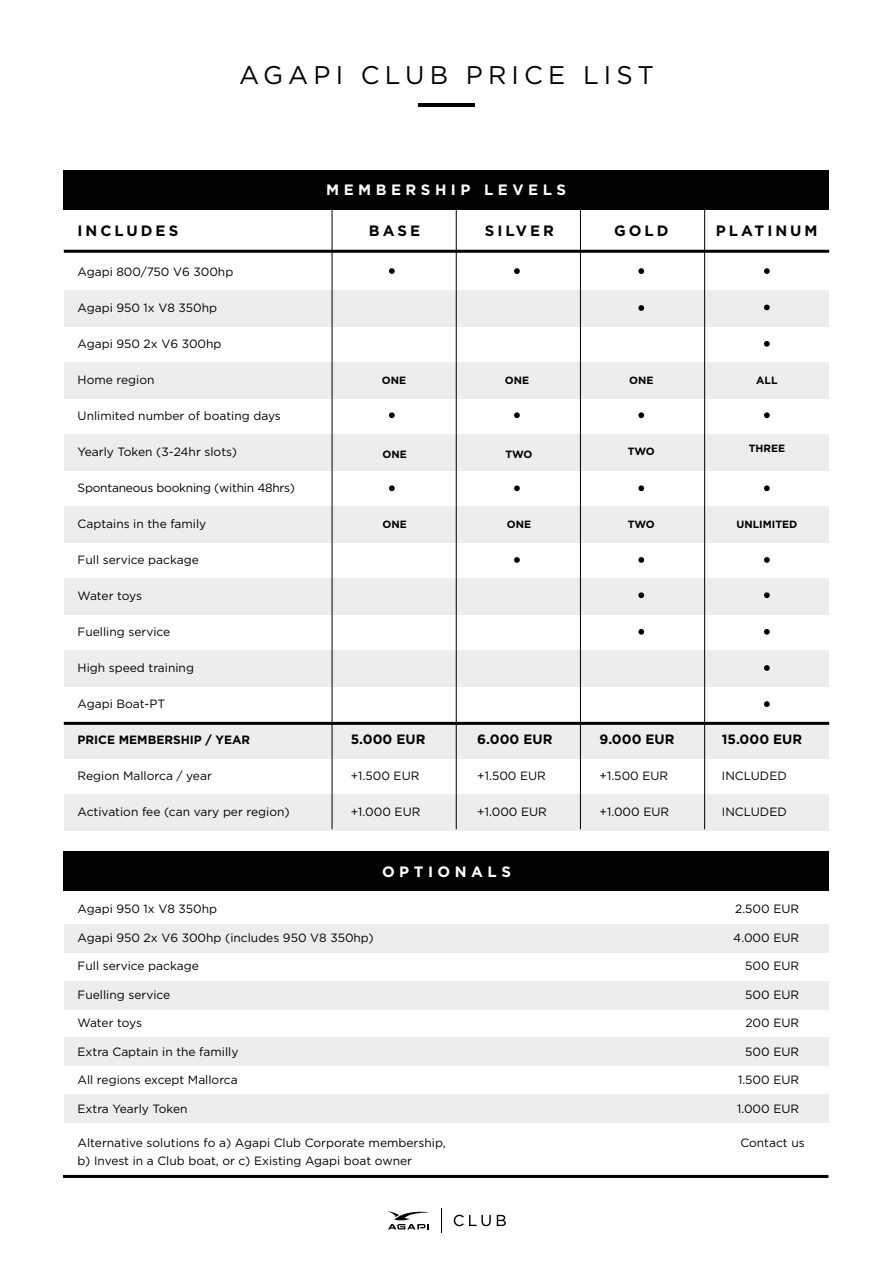
<style>
.page{position:relative;width:893px;height:1263px;background:#fff}
.page>*{position:absolute;margin:0;border:0;box-sizing:border-box;transform-origin:0 0}
.t1{font:25.5px "Gotham";letter-spacing:.2em;color:#000}
.t2{font:700 15px "Gotham";letter-spacing:.2em;color:#000}
.t3{font:700 15px "Gotham";letter-spacing:.3em;color:#fff}
.t4{font:700 13.5px "Gotham";color:#000}
.t5{font:12px/18px "Gotham";color:#000}
.t6{font:12px "Gotham";letter-spacing:-.02em;color:#000}
.t7{font:700 12px "Gotham";color:#000}
.t8{font:700 10.5px "Gotham";color:#000}
</style>
<div class="page">
<div style="left:64px;top:290px;width:764px;height:36px;background:#ededed"></div>
<div style="left:64px;top:362px;width:764px;height:36px;background:#ededed"></div>
<div style="left:64px;top:434px;width:764px;height:36px;background:#ededed"></div>
<div style="left:64px;top:506px;width:764px;height:36px;background:#ededed"></div>
<div style="left:64px;top:578px;width:764px;height:36px;background:#ededed"></div>
<div style="left:64px;top:650px;width:764px;height:36px;background:#ededed"></div>
<div style="left:64px;top:722px;width:764px;height:36px;background:#ededed"></div>
<div style="left:64px;top:794px;width:764px;height:36px;background:#ededed"></div>
<div style="left:64px;top:170px;width:765px;height:40px;background:#000"></div>
<hr style="left:418px;top:103px;width:57px;height:3px;background:#000">
<svg style="left:388px;top:1211px;width:41px;height:18px"></svg>
<svg style="left:441px;top:1208px;width:1px;height:24px"></svg>
<svg style="left:454px;top:1215px;width:37px;height:11px"></svg>
<svg style="left:497px;top:1215px;width:9px;height:11px"></svg>
<hr style="left:64px;top:250px;width:765px;height:3px;background:#000">
<hr style="left:64px;top:722px;width:765px;height:3px;background:#000">
<hr style="left:332px;top:200px;width:1px;height:629px;background:#000">
<hr style="left:456px;top:205px;width:1px;height:624px;background:#000">
<hr style="left:580px;top:205px;width:1px;height:624px;background:#000">
<hr style="left:704px;top:205px;width:1px;height:624px;background:#000">
<svg style="left:389px;top:268px;width:6px;height:6px"></svg>
<svg style="left:389px;top:412px;width:6px;height:6px"></svg>
<svg style="left:389px;top:485px;width:6px;height:6px"></svg>
<svg style="left:514px;top:268px;width:6px;height:6px"></svg>
<svg style="left:514px;top:412px;width:6px;height:6px"></svg>
<svg style="left:514px;top:485px;width:6px;height:6px"></svg>
<svg style="left:514px;top:557px;width:6px;height:6px"></svg>
<svg style="left:638px;top:268px;width:6px;height:6px"></svg>
<svg style="left:638px;top:412px;width:6px;height:6px"></svg>
<svg style="left:638px;top:485px;width:6px;height:6px"></svg>
<svg style="left:638px;top:557px;width:6px;height:6px"></svg>
<svg style="left:638px;top:592px;width:6px;height:6px"></svg>
<svg style="left:638px;top:629px;width:6px;height:6px"></svg>
<svg style="left:638px;top:305px;width:6px;height:6px"></svg>
<svg style="left:764px;top:268px;width:6px;height:6px"></svg>
<svg style="left:764px;top:412px;width:6px;height:6px"></svg>
<svg style="left:764px;top:485px;width:6px;height:6px"></svg>
<svg style="left:764px;top:557px;width:6px;height:6px"></svg>
<svg style="left:764px;top:592px;width:6px;height:6px"></svg>
<svg style="left:764px;top:629px;width:6px;height:6px"></svg>
<svg style="left:764px;top:665px;width:6px;height:6px"></svg>
<svg style="left:764px;top:701px;width:6px;height:6px"></svg>
<svg style="left:764px;top:305px;width:6px;height:5px"></svg>
<svg style="left:764px;top:341px;width:6px;height:6px"></svg>
<div style="left:64px;top:924px;width:764px;height:29px;background:#ededed"></div>
<div style="left:64px;top:981px;width:764px;height:28px;background:#ededed"></div>
<div style="left:64px;top:1037px;width:764px;height:29px;background:#ededed"></div>
<div style="left:64px;top:1094px;width:764px;height:29px;background:#ededed"></div>
<div style="left:64px;top:851px;width:765px;height:40px;background:#000"></div>
<hr style="left:63px;top:1175px;width:765px;height:3px;background:#000">
<h1 class="t1" style="left:239px;top:59px;width:416px">AGAPI CLUB PRICE LIST</h1>
<p class="t3" style="left:326px;top:180px;width:241px">MEMBERSHIP LEVELS</p>
<p class="t2" style="left:78px;top:220px;width:102px">INCLUDES</p>
<p class="t2" style="left:369px;top:220px;width:53px">BASE</p>
<p class="t2" style="left:485px;top:220px;width:71px">SILVER</p>
<p class="t2" style="left:614px;top:220px;width:56px">GOLD</p>
<p class="t2" style="left:716px;top:220px;width:103px">PLATINUM</p>
<p class="t5" style="left:78px;top:262px;width:157px">Agapi 800/750 V6 300hp</p>
<p class="t5" style="left:78px;top:298px;width:141px">Agapi 950 1x V8 350hp</p>
<p class="t5" style="left:78px;top:334px;width:145px">Agapi 950 2x V6 300hp</p>
<p class="t5" style="left:78px;top:370px;width:78px">Home region</p>
<p class="t5" style="left:78px;top:406px;width:205px">Unlimited number of boating days</p>
<p class="t5" style="left:78px;top:442px;width:161px">Yearly Token (3-24hr slots)</p>
<p class="t6" style="left:78px;top:480px;width:219px">Spontaneous bookning (within 48hrs)</p>
<p class="t5" style="left:78px;top:514px;width:130px">Captains in the family</p>
<p class="t5" style="left:78px;top:550px;width:123px">Full service package</p>
<p class="t5" style="left:78px;top:586px;width:66px">Water toys</p>
<p class="t5" style="left:78px;top:622px;width:94px">Fuelling service</p>
<p class="t5" style="left:78px;top:658px;width:118px">High speed training</p>
<p class="t5" style="left:78px;top:694px;width:89px">Agapi Boat-PT</p>
<p class="t7" style="left:78px;top:731px;width:174px">PRICE MEMBERSHIP / YEAR</p>
<p class="t5" style="left:78px;top:766px;width:136px">Region Mallorca / year</p>
<p class="t5" style="left:78px;top:802px;width:214px">Activation fee (can vary per region)</p>
<p class="t8" style="left:382px;top:373px;width:26px">ONE</p>
<p class="t8" style="left:505px;top:373px;width:26px">ONE</p>
<p class="t8" style="left:629px;top:373px;width:26px">ONE</p>
<p class="t8" style="left:756px;top:373px;width:23px">ALL</p>
<p class="t8" style="left:383px;top:447px;width:26px">ONE</p>
<p class="t8" style="left:505px;top:447px;width:29px">TWO</p>
<p class="t8" style="left:628px;top:445px;width:29px">TWO</p>
<p class="t8" style="left:749px;top:441px;width:38px">THREE</p>
<p class="t8" style="left:383px;top:518px;width:26px">ONE</p>
<p class="t8" style="left:507px;top:518px;width:26px">ONE</p>
<p class="t8" style="left:628px;top:518px;width:29px">TWO</p>
<p class="t8" style="left:736px;top:518px;width:62px">UNLIMITED</p>
<p class="t4" style="left:351px;top:731px;width:76px">5.000 EUR</p>
<p class="t5" style="left:351px;top:767px;width:70px">+1.500 EUR</p>
<p class="t5" style="left:351px;top:803px;width:71px">+1.000 EUR</p>
<p class="t4" style="left:477px;top:731px;width:77px">6.000 EUR</p>
<p class="t5" style="left:477px;top:767px;width:70px">+1.500 EUR</p>
<p class="t5" style="left:477px;top:803px;width:71px">+1.000 EUR</p>
<p class="t3" style="left:382px;top:861px;width:130px">OPTIONALS</p>
<p class="t4" style="left:600px;top:731px;width:77px">9.000 EUR</p>
<p class="t5" style="left:600px;top:767px;width:70px">+1.500 EUR</p>
<p class="t5" style="left:600px;top:803px;width:71px">+1.000 EUR</p>
<p class="t4" style="left:722px;top:731px;width:82px">15.000 EUR</p>
<p class="t5" style="left:722px;top:767px;width:66px">INCLUDED</p>
<p class="t5" style="left:722px;top:803px;width:66px">INCLUDED</p>
<p class="t5" style="left:78px;top:900px;width:141px">Agapi 950 1x V8 350hp</p>
<p class="t5" style="left:735px;top:900px;width:66px">2.500 EUR</p>
<p class="t5" style="left:78px;top:928px;width:298px">Agapi 950 2x V6 300hp (includes 950 V8 350hp)</p>
<p class="t5" style="left:733px;top:928px;width:67px">4.000 EUR</p>
<p class="t5" style="left:78px;top:957px;width:123px">Full service package</p>
<p class="t5" style="left:745px;top:957px;width:55px">500 EUR</p>
<p class="t5" style="left:78px;top:985px;width:94px">Fuelling service</p>
<p class="t5" style="left:745px;top:985px;width:55px">500 EUR</p>
<p class="t5" style="left:78px;top:1014px;width:66px">Water toys</p>
<p class="t5" style="left:745px;top:1014px;width:55px">200 EUR</p>
<p class="t5" style="left:78px;top:1042px;width:162px">Extra Captain in the familly</p>
<p class="t5" style="left:745px;top:1042px;width:55px">500 EUR</p>
<p class="t5" style="left:78px;top:1071px;width:162px">All regions except Mallorca</p>
<p class="t5" style="left:738px;top:1071px;width:63px">1.500 EUR</p>
<p class="t5" style="left:78px;top:1099px;width:111px">Extra Yearly Token</p>
<p class="t5" style="left:737px;top:1099px;width:64px">1.000 EUR</p>
<p class="t5" style="left:78px;top:1134px;width:370px">Alternative solutions fo a) Agapi Club Corporate membership, b) Invest in a Club boat, or c) Existing Agapi boat owner</p>
<p class="t5" style="left:740px;top:1134px;width:66px">Contact us</p>
</div>
